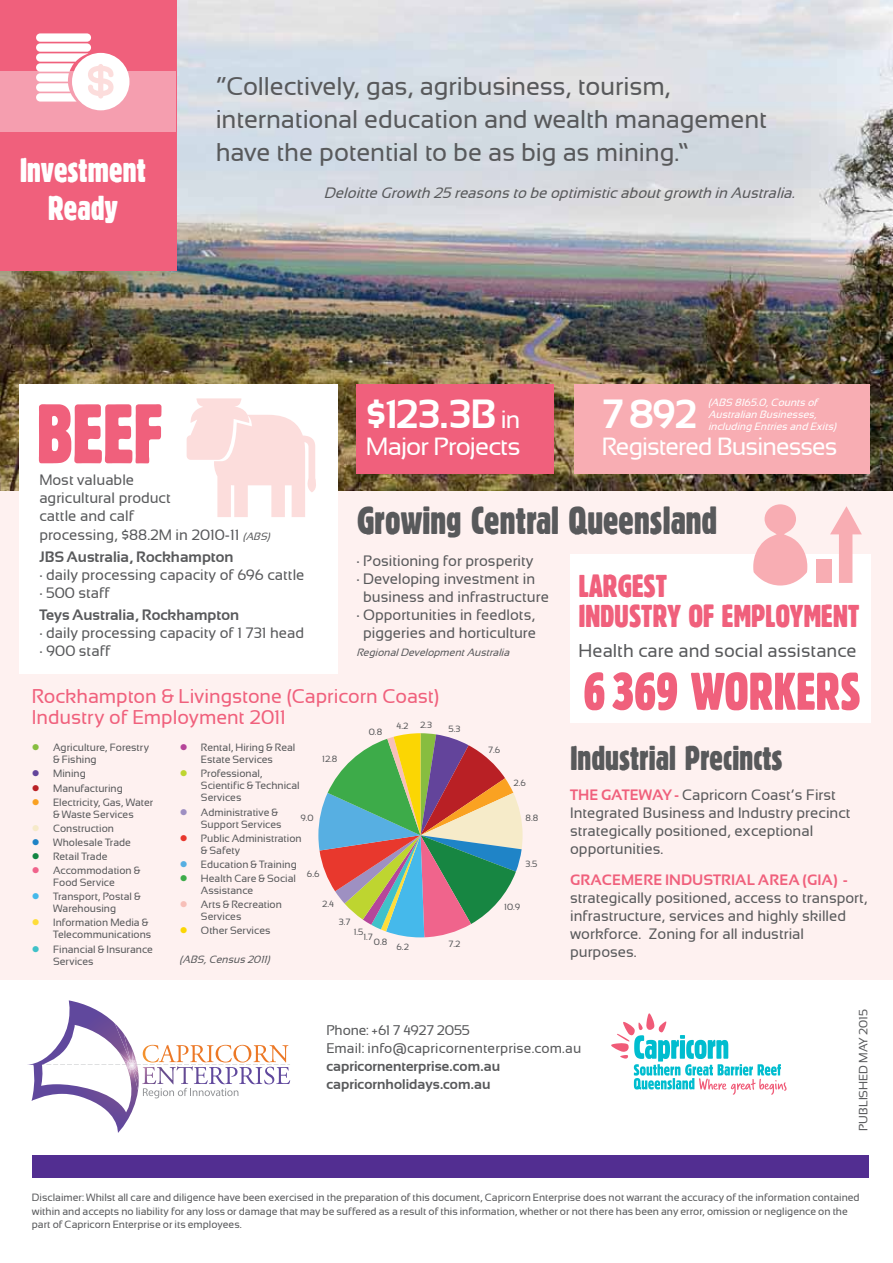
<style>
.page{position:relative;width:893px;height:1263px;background:#fff}
.page>*{position:absolute;margin:0;border:0;box-sizing:border-box;transform-origin:0 0}
.t1{font:81px "Alive";color:#f0607c}
.t2{font:51px "Alive";color:#f0607c}
.t3{font:700 40.5px "Sansation";letter-spacing:-.025em;color:#fff}
.t4{font:37.5px "Alive";letter-spacing:-.005em;color:#58595b}
.t5{font:33px "Alive";letter-spacing:-.01em;color:#58595b}
.t6{font:33px/37.5px "Alive";color:#fff;text-align:center}
.t7{font:30.75px/30px "Alive";letter-spacing:-.01em;color:#f0607c}
.t8{font:25.5px/33px "Sansation";letter-spacing:-.005em;color:#58595b}
.t9{font:24.75px "Sansation";letter-spacing:-.04em;color:#fff}
.t10{font:24.75px "Sansation";letter-spacing:-.04em;color:#fff;scale:1.04 1}
.t11{font:19.8px/21px "Sansation";letter-spacing:-.005em;color:#f0607c}
.t12{font:18.45px "Sansation";color:#58595b}
.t13{font:15px/18px "Sansation";color:#58595b}
.t14{font:italic 15px "Sansation";color:#58595b}
.t15{font:700 15px "Sansation";color:#58595b}
.t16{font:700 15px "Sansation";color:#f0607c}
.t17{font:13.95px/18px "Sansation";letter-spacing:.005em;color:#58595b}
.t18{font:700 13.95px/18px "Sansation";letter-spacing:.005em;color:#58595b}
.t19{font:12px "Sansation";letter-spacing:-.005em;color:#58595b}
.t20{font:10.5px/12px "Sansation";color:#58595b}
.t21{font:italic 10.5px/12px "Sansation";color:#fff}
.t22{font:italic 10.5px "Sansation";color:#58595b}
.t23{font:9.15px "Sansation";color:#58595b}
.s1{font-weight:400;font-size:24.75px}
.s2{font-style:italic;font-size:10.5px}
.s3{font-weight:700;color:#f0607c}
.s4{color:#b54599}
.s5{color:#bed530}
.s6{color:#9e8fc2}
.s7{color:#e8372d}
.s8{color:#56afe2}
.s9{color:#3dab49}
.s10{color:#f7bfb8}
.s11{color:#fbd603}
.s12{color:#87bd40}
.s13{color:#63449b}
.s14{color:#b92025}
.s15{color:#f9a122}
.s16{color:#f6eac9}
.s17{color:#1e83c6}
.s18{color:#138542}
.s19{color:#f0638b}
.s20{color:#45b9ea}
.s21{color:#fedd39}
.s22{color:#40c1c8}
</style>
<div class="page">
<div style="left:0;top:478px;width:893px;height:501px;background:#fef1f0"></div>
<img style="left:0;top:0;width:893px;height:490px">
<div style="left:0;top:0;width:176px;height:271px;background:#f0607c"></div>
<div style="left:0;top:71px;width:176px;height:61px;background:#f59eaf"></div>
<div style="left:72px;top:53px;width:57px;height:57px;background:#fff;border-radius:50%"></div>
<div style="left:36px;top:43px;width:55px;height:9px;background:#fff;border-radius:4px"></div>
<div style="left:36px;top:33px;width:55px;height:9px;background:#fff;border-radius:4px"></div>
<svg style="left:36px;top:53px;width:78px;height:49px"></svg>
<div style="left:19px;top:384px;width:319px;height:290px;background:#fff"></div>
<svg style="left:318px;top:733px;width:205px;height:204px"></svg>
<div style="left:356px;top:384px;width:197px;height:89px;background:#f0607c"></div>
<div style="left:574px;top:384px;width:296px;height:89px;background:#f8adb3"></div>
<div style="left:570px;top:554px;width:300px;height:169px;background:#fff"></div>
<svg style="left:187px;top:398px;width:129px;height:119px"></svg>
<svg style="left:753px;top:504px;width:54px;height:81px"></svg>
<div style="left:816px;top:559px;width:15px;height:24px;background:#f8adb3"></div>
<svg style="left:830px;top:506px;width:32px;height:77px"></svg>
<svg style="left:27px;top:1000px;width:263px;height:133px"></svg>
<svg style="left:611px;top:1013px;width:175px;height:82px"></svg>
<div style="left:32px;top:1155px;width:836px;height:23px;background:#522e91"></div>
<h3 class="t6" style="left:20px;top:152px;width:128px">Investment<br>Ready</h3>
<h3 class="t8" style="left:216px;top:69px;width:553px">“Collectively, gas, agribusiness, tourism, international education and wealth management have the potential to be as big as mining.”</h3>
<h3 class="t14" style="left:324px;top:185px;width:477px">DeloitteGrowth 25 reasonsto beoptimisticaboutgrowth in Australia.</h3>
<h1 class="t1" style="left:36px;top:383px;width:128px">BEEF</h1>
<h3 class="t3" style="left:366px;top:391px;width:156px">$123.3B <span class="s1">in</span></h3>
<h3 class="t10" style="left:366px;top:433px;width:150px">Major Projects</h3>
<p class="t21" style="left:708px;top:396px;width:133px">(ABS 8165.0,Countsof<br>Australian Businesses, including Entriesand Exits)</p>
<h3 class="t3" style="left:602px;top:391px;width:97px">7 892</h3>
<h3 class="t9" style="left:602px;top:433px;width:237px">Registered Businesses</h3>
<h3 class="t13" style="left:39px;top:471px;width:235px">Most valuable<br>agricultural product –<br>cattle and calf<br>processing, $88.2M in 2010-11 <span class="s2">(ABS)</span></h3>
<h3 class="t15" style="left:39px;top:548px;width:196px">JBS Australia, Rockhampton</h3>
<h3 class="t13" style="left:39px;top:565px;width:267px">· daily processing capacity of 696 cattle · 500 staff</h3>
<h3 class="t15" style="left:39px;top:606px;width:201px">Teys Australia, Rockhampton</h3>
<h3 class="t13" style="left:39px;top:624px;width:266px">· daily processing capacity of 1 731 head · 900 staff</h3>
<h3 class="t4" style="left:357px;top:497px;width:362px">Growing Central Queensland</h3>
<h3 class="t13" style="left:356px;top:552px;width:179px">· Positioning for prosperity</h3>
<h3 class="t13" style="left:356px;top:570px;width:180px">· Developing investment in</h3>
<h3 class="t13" style="left:363px;top:588px;width:187px">business and infrastructure</h3>
<h3 class="t13" style="left:356px;top:606px;width:180px">· Opportunities in feedlots,</h3>
<h3 class="t13" style="left:363px;top:624px;width:174px">piggeries and horticulture</h3>
<p class="t22" style="left:356px;top:646px;width:157px">RegionalDevelopmentAustralia</p>
<h3 class="t7" style="left:579px;top:571px;width:66px">LARGEST<br>INDUSTRY</h3>
<h3 class="t7" style="left:688px;top:601px;width:146px">OF EMPLOYMENT</h3>
<h3 class="t12" style="left:579px;top:640px;width:280px">Health care and social assistance</h3>
<h2 class="t2" style="left:583px;top:659px;width:165px">6 369 WORKERS</h2>
<h3 class="t5" style="left:570px;top:737px;width:214px">Industrial Precincts</h3>
<h3 class="t13" style="left:570px;top:786px;width:282px"><span class="s3">The GatewaY -</span> Capricorn Coast’s First Integrated Business and Industry precinct strategically positioned, exceptional opportunities.</h3>
<h3 class="t16" style="left:570px;top:871px;width:143px">Gracemere Industria</h3>
<h3 class="t16" style="left:747px;top:871px;width:103px">l Area (GIA) -</h3>
<h3 class="t13" style="left:570px;top:889px;width:299px">strategically positioned, access to transport, infrastructure, services and highly skilled workforce. Zoning for all industrial purposes.</h3>
<h3 class="t11" style="left:32px;top:686px;width:409px">Rockhampton &amp; Livingstone (Capricorn Coast)<br>Industry of Employment 2011</h3>
<p class="t23" style="left:396px;top:721px;width:13px">4.2</p>
<p class="t23" style="left:420px;top:720px;width:13px">2.3</p>
<p class="t23" style="left:448px;top:723px;width:13px">5.3</p>
<p class="t23" style="left:369px;top:727px;width:15px">0.8</p>
<p class="t20" style="left:180px;top:742px;width:117px;text-align:center"><span class="s4">●</span> Rental, Hiring &amp; Real<br>Estate Services</p>
<p class="t20" style="left:201px;top:768px;width:100px;text-indent:-21px"><span class="s5">●</span> Professional,<br>Scientific &amp; Technical<br>Services</p>
<p class="t20" style="left:201px;top:806px;width:82px;text-indent:-21px"><span class="s6">●</span> Administrative &amp;<br>Support Services</p>
<p class="t20" style="left:201px;top:832px;width:102px;text-indent:-21px"><span class="s7">●</span> Public Administration &amp; Safety</p>
<p class="t20" style="left:180px;top:858px;width:119px"><span class="s8">●</span> Education &amp; Training</p>
<p class="t20" style="left:201px;top:872px;width:97px;text-indent:-21px"><span class="s9">●</span> Health Care &amp; Social<br>Assistance</p>
<p class="t20" style="left:201px;top:898px;width:83px;text-indent:-21px"><span class="s10">●</span> Arts &amp; Recreation<br>Services</p>
<p class="t20" style="left:180px;top:924px;width:92px"><span class="s11">●</span> Other Services</p>
<p class="t22" style="left:180px;top:953px;width:95px">(ABS,Census2011)</p>
<p class="t20" style="left:53px;top:742px;width:97px;text-indent:-21px"><span class="s12">●</span> Agriculture, Forestry &amp; Fishing</p>
<p class="t20" style="left:32px;top:768px;width:55px"><span class="s13">●</span> Mining</p>
<p class="t20" style="left:32px;top:782px;width:92px"><span class="s14">●</span> Manufacturing</p>
<p class="t20" style="left:32px;top:796px;width:123px;text-align:center"><span class="s15">●</span> Electricity, Gas, Water &amp; Waste Services</p>
<p class="t20" style="left:32px;top:822px;width:84px"><span class="s16">●</span> Construction</p>
<p class="t20" style="left:32px;top:836px;width:101px"><span class="s17">●</span> Wholesale Trade</p>
<p class="t20" style="left:32px;top:850px;width:77px"><span class="s18">●</span> Retail Trade</p>
<p class="t20" style="left:32px;top:864px;width:110px;text-align:center"><span class="s19">●</span> Accommodation &amp;<br>Food Service</p>
<p class="t20" style="left:32px;top:891px;width:110px;text-align:center"><span class="s20">●</span> Transport, Postal &amp;<br>Warehousing</p>
<p class="t20" style="left:32px;top:917px;width:121px;text-align:right"><span class="s21">●</span> Information Media &amp;<br>Telecommunications</p>
<p class="t20" style="left:53px;top:943px;width:101px;text-indent:-21px"><span class="s22">●</span> Financial &amp; Insurance<br>Services</p>
<p class="t23" style="left:488px;top:745px;width:14px">7.6</p>
<p class="t23" style="left:322px;top:754px;width:17px">12.8</p>
<p class="t23" style="left:514px;top:778px;width:14px">2.6</p>
<p class="t23" style="left:526px;top:813px;width:14px">8.8</p>
<p class="t23" style="left:526px;top:859px;width:13px">3.5</p>
<p class="t23" style="left:300px;top:813px;width:15px">9.0</p>
<p class="t23" style="left:307px;top:868px;width:14px">6.6</p>
<p class="t23" style="left:322px;top:899px;width:13px">2.4</p>
<p class="t23" style="left:504px;top:902px;width:18px">10.9</p>
<p class="t23" style="left:339px;top:917px;width:13px">3.7</p>
<p class="t23" style="left:354px;top:927px;width:11px">1.5</p>
<p class="t23" style="left:363px;top:932px;width:11px">1.7</p>
<p class="t23" style="left:374px;top:936px;width:15px">0.8</p>
<p class="t23" style="left:448px;top:938px;width:13px">7.2</p>
<p class="t23" style="left:396px;top:941px;width:14px">6.2</p>
<h3 class="t17" style="left:326px;top:1021px;width:256px">Phone: +61 7 4927 2055<br>Email: info@capricornenterprise.com.au</h3>
<h3 class="t18" style="left:326px;top:1057px;width:175px">capricornenterprise.com.au capricornholidays.com.au</h3>
<p class="t19" style="left:856px;top:1131px;width:123px;rotate:-90deg">Published MAY 2015</p>
<p class="t20" style="left:32px;top:1191px;width:829px;line-height:13.5px">Disclaimer: Whilst all care and diligence have been exercised in the preparation of this document, Capricorn Enterprise does not warrant the accuracy of the information contained within and accepts no liability for any loss or damage that may be suffered as a result of this information, whether or not there has been any error, omission or negligence on the part of Capricorn Enterprise or its employees.</p>
</div>
